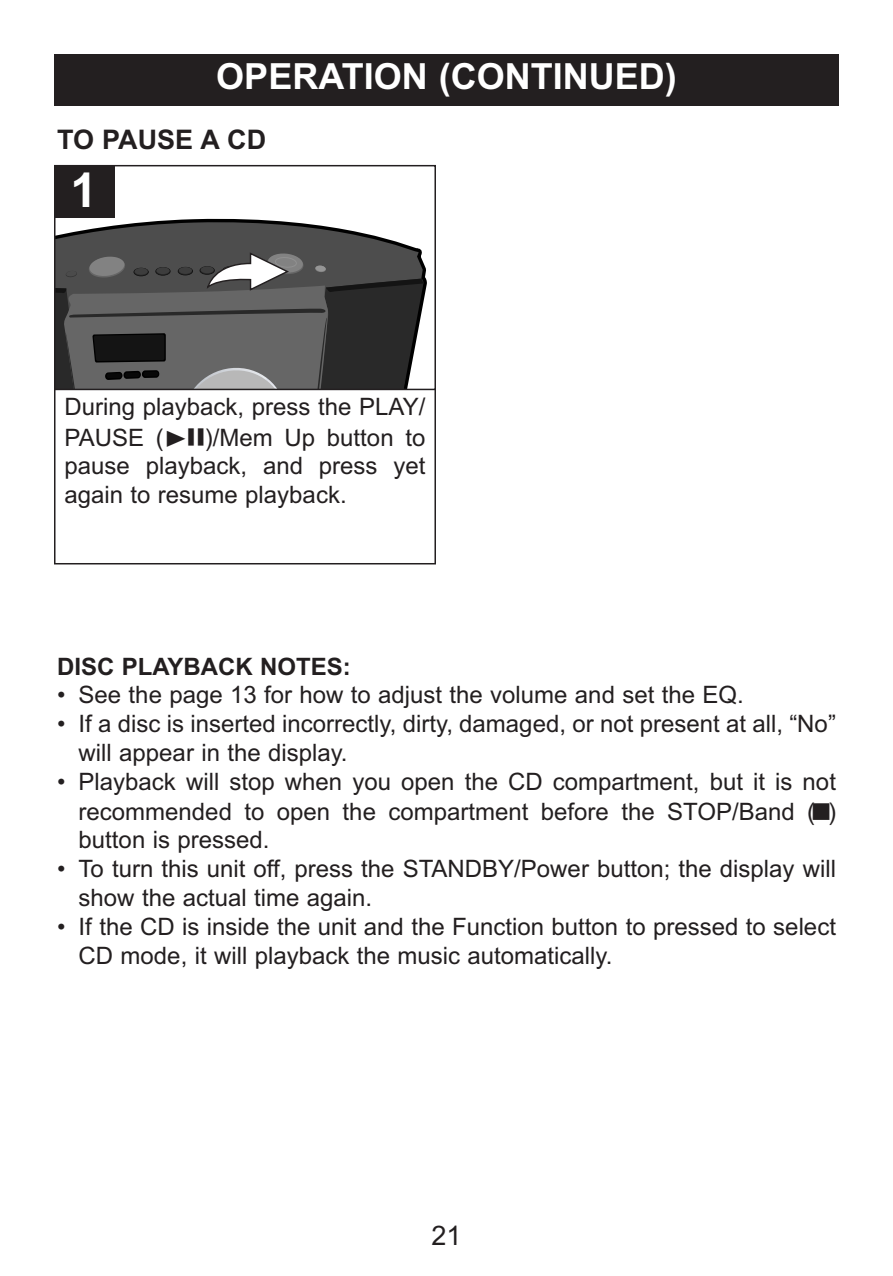
<style>
.page{position:relative;width:893px;height:1276px;background:#fff}
.page>*{position:absolute;margin:0;border:0;box-sizing:border-box;transform-origin:0 0}
.t1{font:700 48px "Arial";color:#fff}
.t2{font:700 36px "Arial";color:#fff}
.t3{font:700 27px "Arial";color:#231f20}
.t4{font:27px "Arial";color:#231f20}
.t5{font:24px/28.8px "Arial";color:#231f20}
.t6{font:700 24px "Arial";color:#231f20}
.s1{font-family:"Treasure Chest"}
</style>
<div class="page">
<div style="left:54px;top:54px;width:785px;height:52px;background:#231f20"></div>
<div style="left:54px;top:387px;width:382px;height:177px;border:2px solid #231f20"></div>
<svg style="left:57px;top:219px;width:365px;height:32px;fill:#4d4d4d"></svg>
<svg style="left:57px;top:251px;width:367px;height:136px;background:#545454"></svg>
<div style="left:54px;top:165px;width:382px;height:225px;border:2px solid #231f20"></div>
<div style="left:54px;top:165px;width:60px;height:52px;background:#231f20"></div>
<h2 class="t2" style="left:216px;top:56px;width:462px">OPERATION (CONTINUED)</h2>
<p class="t3" style="left:57px;top:123px;width:211px">TO PAUSE A CD</p>
<h1 class="t1" style="left:71px;top:162px;width:28px">1</h1>
<p class="t5" style="left:64px;top:392px;width:362px;line-height:30.6px">During playback, press the PLAY/<br>PAUSE (<span class="s1">®p</span>)/Mem Up button to</p>
<p class="t5" style="left:64px;top:451px;width:362px">pause playback, and press yet again to resume playback.</p>
<p class="t6" style="left:57px;top:652px;width:295px">DISC PLAYBACK NOTES:</p>
<p class="t5" style="left:57px;top:681px;width:688px">• See the page 13 for how to adjust the volume and set the EQ.</p>
<p class="t5" style="left:79px;top:709px;width:759px;text-indent:-22px">• If a disc is inserted incorrectly, dirty, damaged, or not present at all, “No” will appear in the display.</p>
<p class="t5" style="left:57px;top:766px;width:780px;line-height:30.6px;text-align:right">• Playback will stop when you open the CD compartment, but it is not recommended to open the compartment before the STOP/Band (<span class="s1">X</span>)</p>
<p class="t5" style="left:79px;top:825px;width:192px">button is pressed.</p>
<p class="t5" style="left:79px;top:854px;width:759px;text-indent:-22px">• To turn this unit off, press the STANDBY/Power button; the display will show the actual time again.</p>
<p class="t5" style="left:79px;top:912px;width:759px;text-indent:-22px">• If the CD is inside the unit and the Function button to pressed to select<br>CD mode, it will playback the music automatically.</p>
<p class="t4" style="left:431px;top:1219px;width:32px">21</p>
</div>
